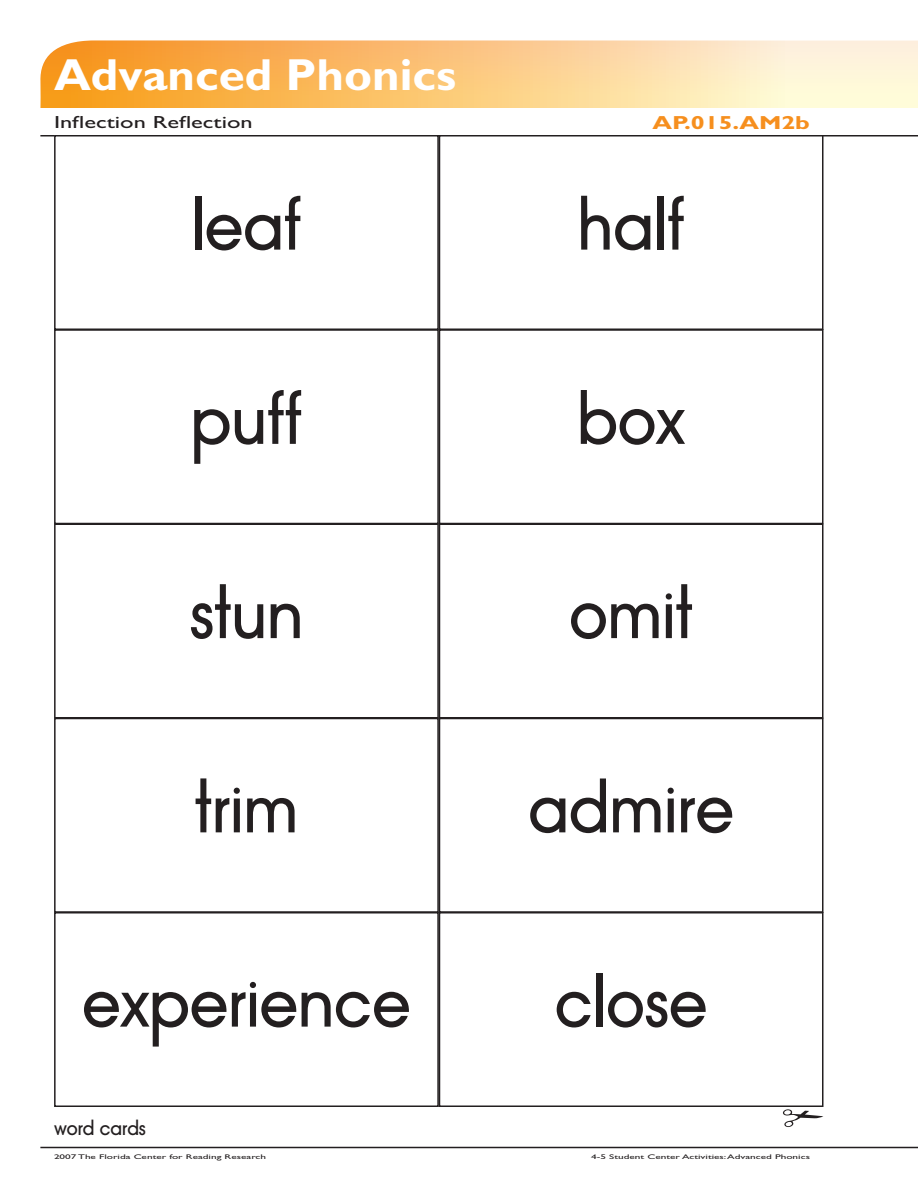
<style>
.page{position:relative;width:918px;height:1188px;background:#fff}
.page>*{position:absolute;margin:0;border:0;box-sizing:border-box;transform-origin:0 0}
.t1{font:63px "Avant Garde Medium Modified";color:#231f20}
.t2{font:700 45px "Gill Sans MT Modified";color:#fff;scale:1.05 1}
.t3{font:700 18.9px "Gill Sans MT Modified";color:#f68f1e;scale:1.33 1}
.t4{font:18px "Avant Garde Medium Modified";color:#231f20}
.t5{font:17.55px "Gill Sans MT Modified";color:#231f20;scale:1.39 1}
.t6{font:6.75px "Gill Sans MT Modified";color:#231f20;scale:1.67 1}
</style>
<div class="page">
<hr style="left:40px;top:1147px;width:878px;height:1px;background:#231f20">
<hr style="left:40px;top:135px;width:878px;height:1px;background:#231f20">
<svg style="left:40px;top:40px;width:878px;height:68px"></svg>
<div style="left:439px;top:135px;width:385px;height:195px;border:2px solid #231f20"></div>
<div style="left:54px;top:135px;width:385px;height:195px;border:2px solid #231f20"></div>
<div style="left:439px;top:329px;width:385px;height:195px;border:2px solid #231f20"></div>
<div style="left:54px;top:329px;width:385px;height:195px;border:2px solid #231f20"></div>
<div style="left:439px;top:524px;width:385px;height:194px;border:2px solid #231f20"></div>
<div style="left:54px;top:524px;width:385px;height:194px;border:2px solid #231f20"></div>
<div style="left:439px;top:718px;width:385px;height:195px;border:2px solid #231f20"></div>
<div style="left:54px;top:718px;width:385px;height:195px;border:2px solid #231f20"></div>
<div style="left:439px;top:912px;width:385px;height:195px;border:2px solid #231f20"></div>
<div style="left:54px;top:912px;width:385px;height:195px;border:2px solid #231f20"></div>
<svg style="left:783px;top:1109px;width:40px;height:18px"></svg>
<h2 class="t2" style="left:54px;top:48px;width:385px">Advanced Phonics</h2>
<p class="t5" style="left:54px;top:112px;width:144px">Inflection Reflection</p>
<p class="t3" style="left:653px;top:111px;width:120px">AP.015.AM2b</p>
<p class="t1" style="left:192px;top:189px;width:111px">leaf</p>
<p class="t1" style="left:191px;top:383px;width:113px">puff</p>
<p class="t1" style="left:190px;top:577px;width:115px">stun</p>
<p class="t1" style="left:195px;top:772px;width:105px">trim</p>
<p class="t1" style="left:578px;top:189px;width:108px">half</p>
<p class="t1" style="left:577px;top:383px;width:109px">box</p>
<p class="t1" style="left:569px;top:577px;width:125px">omit</p>
<p class="t1" style="left:528px;top:772px;width:207px">admire</p>
<p class="t1" style="left:82px;top:966px;width:330px">experience</p>
<p class="t1" style="left:555px;top:966px;width:154px">close</p>
<p class="t4" style="left:54px;top:1118px;width:93px">word cards</p>
<p class="t6" style="left:54px;top:1153px;width:128px">2007 The Florida Center for Reading Research</p>
<p class="t6" style="left:591px;top:1153px;width:132px">4-5 Student Center Activities: Advanced Phonics</p>
</div>
